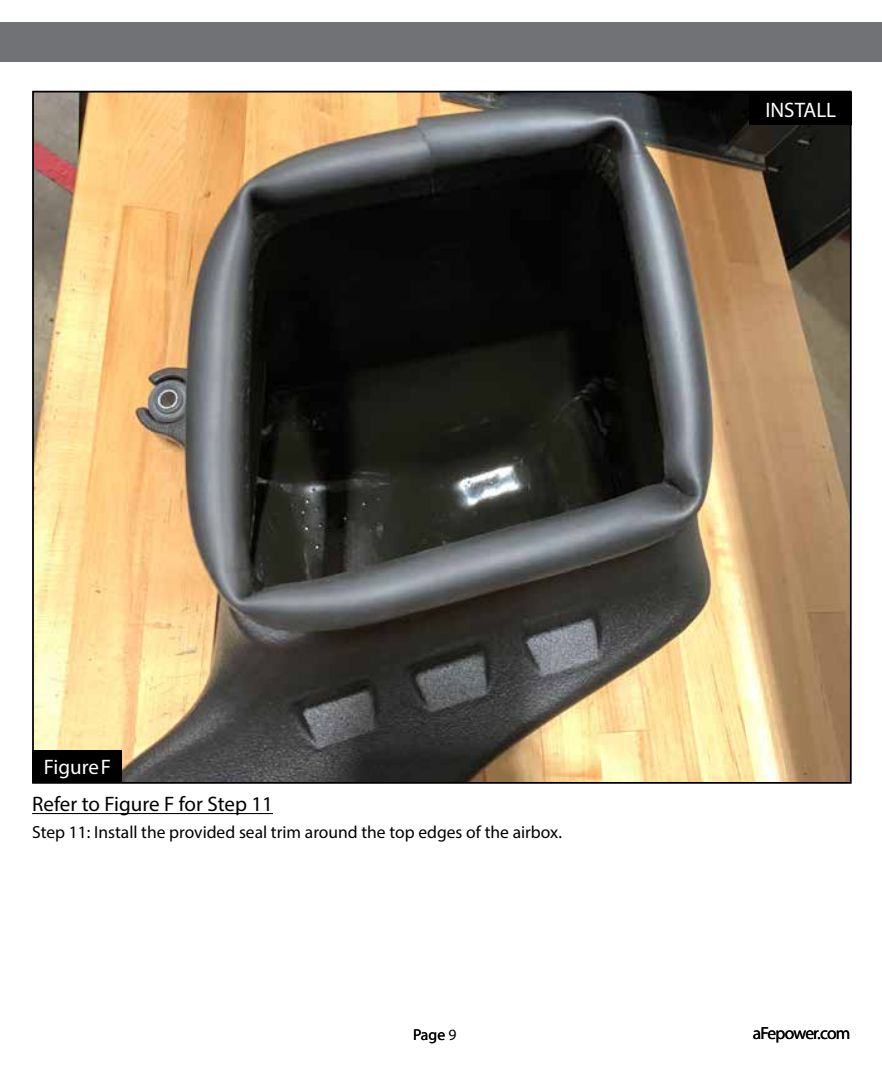
<style>
.page{position:relative;width:882px;height:1071px;background:#fff}
.page>*{position:absolute;margin:0;border:0;box-sizing:border-box;transform-origin:0 0}
.t1{font:21px "Myriad Pro";color:#000}
.t2{font:21px "Myriad Pro";color:#fff}
.t3{font:17.5px "Myriad Pro";color:#000}
.t4{font:17.5px "Myriad Pro";letter-spacing:-.045em;color:#000}
.t5{font:15.75px "Myriad Pro";color:#000}
</style>
<div class="page">
<img style="left:35px;top:94px;width:814px;height:687px">
<div style="left:0;top:23px;width:882px;height:39px;background:#717275"></div>
<hr style="left:32px;top:813px;width:241px;height:1px;background:#000">
<div style="left:32px;top:750px;width:90px;height:33px;background:#000"></div>
<div style="left:749px;top:92px;width:103px;height:33px;background:#000"></div>
<p class="t2" style="left:765px;top:97px;width:72px">INSTALL</p>
<p class="t2" style="left:44px;top:754px;width:69px">Figure F</p>
<p class="t1" style="left:32px;top:791px;width:242px">Refer to Figure F for Step 11</p>
<p class="t3" style="left:32px;top:821px;width:531px">Step 11: Install the provided seal trim around the top edges of the airbox.</p>
<p class="t5" style="left:413px;top:1025px;width:45px">Page 9</p>
<p class="t4" style="left:753px;top:1023px;width:99px">aFepower.com</p>
</div>
